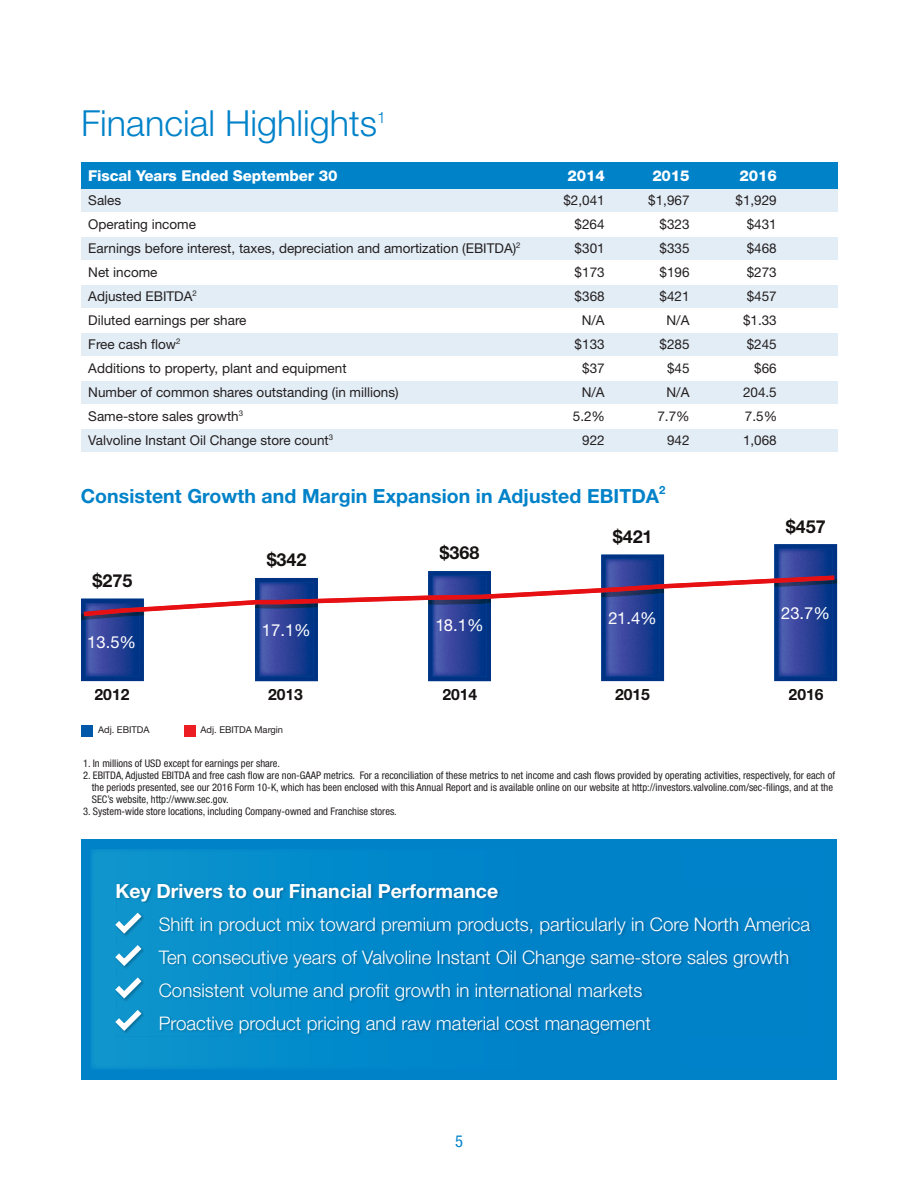
<style>
.page{position:relative;width:918px;height:1188px;background:#fff}
.page>*{position:absolute;margin:0;border:0;box-sizing:border-box;transform-origin:0 0}
.t1{font:300 36px "Helvetica Neue";color:#0082c9}
.t2{font:700 19.5px "Helvetica Neue";letter-spacing:.005em;color:#0082c9}
.t3{font:700 19.5px "Helvetica Neue";color:#fff}
.t4{font:300 18.75px/33px "Helvetica Neue";color:#fff}
.t5{font:700 18px "Helvetica Neue";color:#161212}
.t6{font:16.65px "Helvetica Neue";color:#fff}
.t7{font:condensed 16.5px "Helvetica Neue";color:#0082c9}
.t8{font:700 15.75px "Helvetica Neue";color:#161212}
.t9{font:700 15.75px "Helvetica Neue";color:#161112}
.t10{font:300 15.75px "Helvetica Neue";color:#0082c9}
.t11{font:800 15px "Helvetica Neue";letter-spacing:-.01em;color:#fff}
.t12{font:13.5px "Helvetica Neue";color:#231f20}
.t13{font:700 11.4px "Helvetica Neue";color:#0082c9}
.t14{font:condensed 10.5px/12px "Helvetica Neue";color:#231f20}
.t15{font:9.3px "Helvetica Neue";color:#231f20}
.s1{color:#171212}
.s2{color:#161112}
</style>
<div class="page">
<div style="left:81px;top:840px;width:756px;height:240px;background:#0082c9"></div>
<div style="left:91px;top:849px;width:199px;height:43px;background:#0a91cc"></div>
<div style="left:91px;top:892px;width:51px;height:177px;background:#1095cc"></div>
<div style="left:142px;top:1036px;width:147px;height:33px;background:#0890cc"></div>
<div style="left:81px;top:162px;width:756px;height:37px;background:#0082c9"></div>
<div style="left:81px;top:189px;width:756px;height:23px;background:#e3edf6"></div>
<div style="left:81px;top:237px;width:756px;height:23px;background:#e3edf6"></div>
<div style="left:81px;top:285px;width:756px;height:23px;background:#e3edf6"></div>
<div style="left:81px;top:333px;width:756px;height:23px;background:#e3edf6"></div>
<div style="left:81px;top:381px;width:756px;height:23px;background:#e3edf6"></div>
<div style="left:81px;top:429px;width:756px;height:23px;background:#e3edf6"></div>
<img style="left:117px;top:883px;width:695px;height:153px">
<svg style="left:110px;top:907px;width:37px;height:128px;background:#30a1d0"></svg>
<div style="left:81px;top:725px;width:12px;height:12px;background:#0058a9"></div>
<div style="left:184px;top:725px;width:12px;height:12px;background:#ed1d24"></div>
<img style="left:774px;top:544px;width:63px;height:137px">
<img style="left:601px;top:555px;width:63px;height:126px">
<img style="left:428px;top:571px;width:63px;height:110px">
<img style="left:255px;top:631px;width:63px;height:50px">
<img style="left:81px;top:599px;width:63px;height:82px">
<img style="left:86px;top:631px;width:53px;height:45px">
<img style="left:260px;top:631px;width:54px;height:45px">
<img style="left:433px;top:631px;width:54px;height:45px">
<img style="left:606px;top:559px;width:54px;height:117px">
<img style="left:779px;top:549px;width:54px;height:127px">
<img style="left:89px;top:636px;width:46px;height:13px">
<img style="left:263px;top:631px;width:46px;height:5px">
<img style="left:445px;top:631px;width:37px;height:1px">
<img style="left:834px;top:579px;width:3px;height:8px">
<svg style="left:84px;top:616px;width:750px;height:15px"></svg>
<img style="left:81px;top:612px;width:63px;height:8px">
<img style="left:86px;top:616px;width:53px;height:4px">
<img style="left:84px;top:576px;width:750px;height:40px">
<h1 class="t1" style="left:81px;top:111px;width:298px">Financial Highlights</h1>
<h3 class="t10" style="left:377px;top:112px;width:10px">1</h3>
<h3 class="t11" style="left:88px;top:170px;width:251px">Fiscal Years Ended September 30</h3>
<h3 class="t11" style="left:567px;top:170px;width:39px">2014</h3>
<h3 class="t11" style="left:652px;top:170px;width:39px">2015</h3>
<h3 class="t11" style="left:740px;top:170px;width:39px">2016</h3>
<p class="t12" style="left:88px;top:195px;width:34px">Sales</p>
<p class="t12" style="left:563px;top:195px;width:43px">$2,041</p>
<p class="t12" style="left:648px;top:195px;width:43px">$1,967</p>
<p class="t12" style="left:736px;top:195px;width:43px">$1,929</p>
<p class="t12" style="left:88px;top:219px;width:109px">Operating income</p>
<p class="t12" style="left:575px;top:219px;width:32px">$264</p>
<p class="t12" style="left:660px;top:219px;width:32px">$323</p>
<p class="t12" style="left:747px;top:219px;width:32px">$431</p>
<p class="t12" style="left:88px;top:243px;width:434px">Earnings before interest, taxes, depreciation and amortization (EBITDA)<sup>2</sup></p>
<p class="t12" style="left:575px;top:243px;width:32px">$301</p>
<p class="t12" style="left:660px;top:243px;width:32px">$335</p>
<p class="t12" style="left:747px;top:243px;width:32px">$468</p>
<p class="t12" style="left:88px;top:267px;width:71px">Net income</p>
<p class="t12" style="left:575px;top:267px;width:32px">$173</p>
<p class="t12" style="left:660px;top:267px;width:32px">$196</p>
<p class="t12" style="left:747px;top:267px;width:32px">$273</p>
<p class="t12" style="left:88px;top:291px;width:110px">Adjusted EBITDA<sup>2</sup></p>
<p class="t12" style="left:575px;top:291px;width:32px">$368</p>
<p class="t12" style="left:660px;top:291px;width:32px">$421</p>
<p class="t12" style="left:747px;top:291px;width:32px">$457</p>
<p class="t12" style="left:88px;top:315px;width:160px">Diluted earnings per share</p>
<p class="t12" style="left:582px;top:315px;width:24px">N/A</p>
<p class="t12" style="left:667px;top:315px;width:24px">N/A</p>
<p class="t12" style="left:743px;top:315px;width:35px">$1.33</p>
<p class="t12" style="left:88px;top:339px;width:94px">Free cash flow<sup>2</sup></p>
<p class="t12" style="left:575px;top:339px;width:32px">$133</p>
<p class="t12" style="left:660px;top:339px;width:32px">$285</p>
<p class="t12" style="left:747px;top:339px;width:32px">$245</p>
<p class="t12" style="left:88px;top:363px;width:260px">Additions to property, plant and equipment</p>
<p class="t12" style="left:582px;top:363px;width:24px">$37</p>
<p class="t12" style="left:667px;top:363px;width:24px">$45</p>
<p class="t12" style="left:754px;top:363px;width:24px">$66</p>
<p class="t12" style="left:88px;top:387px;width:312px">Number of common shares outstanding (in millions)</p>
<p class="t12" style="left:582px;top:387px;width:24px">N/A</p>
<p class="t12" style="left:667px;top:387px;width:24px">N/A</p>
<p class="t12" style="left:743px;top:387px;width:35px">204.5</p>
<p class="t12" style="left:88px;top:411px;width:156px">Same-store sales growth<sup>3</sup></p>
<p class="t12" style="left:573px;top:411px;width:34px">5.2%</p>
<p class="t12" style="left:657px;top:411px;width:34px">7.7%</p>
<p class="t12" style="left:745px;top:411px;width:34px">7.5%</p>
<p class="t12" style="left:88px;top:435px;width:246px">Valvoline Instant Oil Change store count<sup>3</sup></p>
<p class="t12" style="left:582px;top:435px;width:24px">922</p>
<p class="t12" style="left:667px;top:435px;width:24px">942</p>
<p class="t12" style="left:743px;top:435px;width:35px">1,068</p>
<h2 class="t2" style="left:81px;top:489px;width:580px">Consistent Growth and Margin Expansion in Adjusted EBITDA</h2>
<p class="t13" style="left:659px;top:485px;width:8px">2</p>
<h3 class="t5" style="left:92px;top:574px;width:41px">$275</h3>
<h3 class="t5" style="left:267px;top:553px;width:41px">$3<span class="s1">42</span></h3>
<h3 class="t5" style="left:440px;top:546px;width:41px">$368</h3>
<h3 class="t5" style="left:613px;top:530px;width:41px">$4<span class="s2">21</span></h3>
<h3 class="t5" style="left:786px;top:520px;width:41px">$457</h3>
<h3 class="t6" style="left:87px;top:636px;width:51px">13.5%</h3>
<h3 class="t6" style="left:262px;top:624px;width:51px">17.1%</h3>
<h3 class="t6" style="left:436px;top:619px;width:50px">18.1%</h3>
<h3 class="t6" style="left:608px;top:612px;width:50px">21.4%</h3>
<h3 class="t6" style="left:781px;top:607px;width:51px">23.7%</h3>
<h3 class="t9" style="left:95px;top:689px;width:36px">2012</h3>
<h3 class="t8" style="left:268px;top:689px;width:36px">2013</h3>
<h3 class="t9" style="left:442px;top:689px;width:36px">2014</h3>
<h3 class="t8" style="left:615px;top:689px;width:36px">2015</h3>
<h3 class="t8" style="left:789px;top:689px;width:36px">2016</h3>
<p class="t15" style="left:98px;top:727px;width:53px">Adj. EBITDA</p>
<p class="t15" style="left:200px;top:727px;width:84px">Adj. EBITDA Margin</p>
<p class="t14" style="left:83px;top:758px;width:199px">1. In millions of USD except for earnings per share.</p>
<p class="t14" style="left:92px;top:770px;width:745px;text-indent:-9px">2. EBITDA, Adjusted EBITDA and free cash flow are non-GAAP metrics. For a reconciliation of these metrics to net income and cash flows provided by operating activities, respectively, for each of the periods presented, see our 2016 Form 10-K, which has been enclosed with this Annual Report and is available online on our website at http://investors.valvoline.com/sec-filings, and at the<br>SEC’s website, http://www.sec.gov.</p>
<p class="t14" style="left:83px;top:806px;width:315px">3. System-wide store locations, including Company-owned and Franchise stores.</p>
<h2 class="t3" style="left:116px;top:884px;width:384px">Key Drivers to our Financial Performance</h2>
<p class="t4" style="left:159px;top:909px;width:653px">Shift in product mix toward premium products, particularly in Core North America Ten consecutive years of Valvoline Instant Oil Change same-store sales growth Consistent volume and profit growth in international markets<br>Proactive product pricing and raw material cost management</p>
<h3 class="t7" style="left:455px;top:1135px;width:9px">5</h3>
</div>
